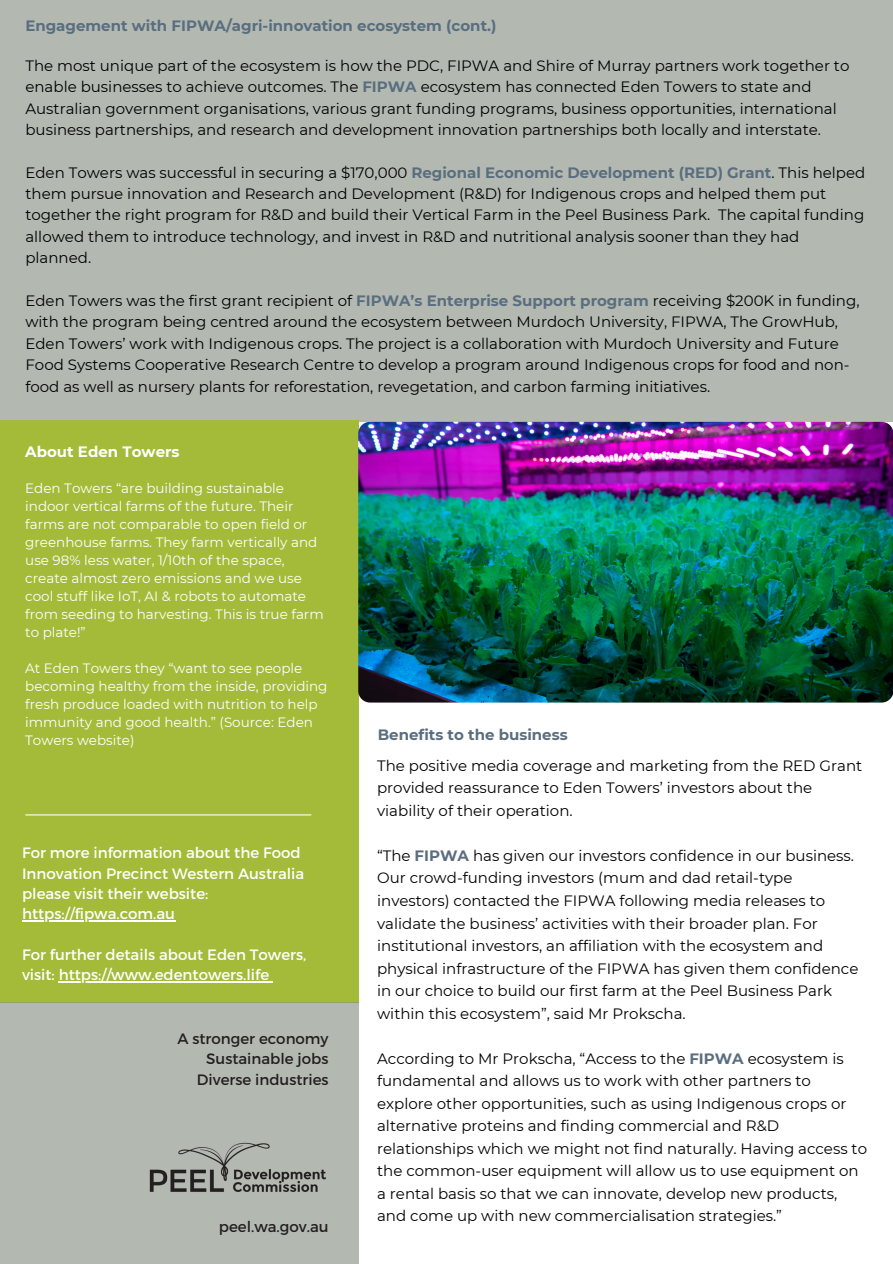
<style>
.page{position:relative;width:893px;height:1264px;background:#fff}
.page>*{position:absolute;margin:0;border:0;box-sizing:border-box;transform-origin:0 0}
.t1{font:15px/22.5px "Montserrat";color:#000}
.t2{font:15px/20.2px "Montserrat";color:#fff}
.t3{font:700 15px "Montserrat";color:#5a6e7f}
.t4{font:15px "Montserrat";color:#231f20}
.t5{font:700 15px "Montserrat";color:#fff}
.t6{font:13.5px/18px "Montserrat";color:#fff}
.s1{font-weight:700;color:#5a6e7f}
</style>
<div class="page">
<div style="left:0;top:0;width:892px;height:422px;background:#b3b9b1"></div>
<div style="left:0;top:420px;width:358px;height:582px;background:#a4bb3a"></div>
<div style="left:0;top:1002px;width:358px;height:261px;background:#b3b9b1"></div>
<img style="left:358px;top:422px;width:534px;height:280px;border-radius:12px">
<hr style="left:25px;top:814px;width:286px;height:1px;background:#fff">
<img style="left:149px;top:1142px;width:177px;height:50px">
<hr style="left:22px;top:920px;width:153px;height:1px;background:#fff">
<hr style="left:59px;top:980px;width:210px;height:2px;background:#fff">
<p class="t3" style="left:25px;top:16px;width:472px">Engagement with FIPWA/agri-innovation ecosystem (cont.)</p>
<p class="t1" style="left:25px;top:55px;width:825px;line-height:21.3px">The most unique part of the ecosystem is how the PDC, FIPWA and Shire of Murray partners work together to enable businesses to achieve outcomes. The <span class="s1">FIPWA</span> ecosystem has connected Eden Towers to state and Australian government organisations, various grant funding programs, business opportunities, international business partnerships, and research and development innovation partnerships both locally and interstate.</p>
<p class="t1" style="left:25px;top:162px;width:841px;line-height:21.3px">Eden Towers was successful in securing a $170,000 <span class="s1">Regional Economic Development (RED) Grant</span>. This helped them pursue innovation and Research and Development (R&amp;D) for Indigenous crops and helped them put together the right program for R&amp;D and build their Vertical Farm in the Peel Business Park. The capital funding allowed them to introduce technology, and invest in R&amp;D and nutritional analysis sooner than they had planned.</p>
<p class="t1" style="left:25px;top:290px;width:835px;line-height:21.3px">Eden Towers was the first grant recipient of <span class="s1">FIPWA’s Enterprise Support program</span> receiving $200K in funding, with the program being centred around the ecosystem between Murdoch University, FIPWA, The GrowHub, Eden Towers’ work with Indigenous crops. The project is a collaboration with Murdoch University and Future Food Systems Cooperative Research Centre to develop a program around Indigenous crops for food and non&shy;food as well as nursery plants for reforestation, revegetation, and carbon farming initiatives.</p>
<p class="t5" style="left:25px;top:443px;width:156px">About Eden Towers</p>
<p class="t6" style="left:25px;top:479px;width:300px">Eden Towers “are building sustainable indoor vertical farms of the future. Their farms are not comparable to open field or greenhouse farms. They farm vertically and use 98% less water, 1/10th of the space, create almost zero emissions and we use cool stuff like IoT, AI &amp; robots to automate from seeding to harvesting. This is true farm to plate!”</p>
<p class="t6" style="left:25px;top:659px;width:304px">At Eden Towers they “want to see people becoming healthy from the inside, providing fresh produce loaded with nutrition to help immunity and good health.” (Source: Eden Towers website)</p>
<p class="t2" style="left:22px;top:842px;width:284px">For more information about the Food<br>Innovation Precinct Western Australia please visit their website: https://fipwa.com.au</p>
<p class="t2" style="left:22px;top:943px;width:286px">For further details about Eden Towers, visit: https://www.edentowers.life</p>
<p class="t4" style="left:177px;top:1029px;width:153px">A stronger economy</p>
<p class="t4" style="left:206px;top:1049px;width:124px">Sustainable jobs</p>
<p class="t4" style="left:197px;top:1069px;width:133px">Diverse industries</p>
<p class="t4" style="left:219px;top:1217px;width:111px">peel.wa.gov.au</p>
<p class="t3" style="left:378px;top:725px;width:191px">Benefits to the business</p>
<p class="t1" style="left:377px;top:754px;width:486px">The positive media coverage and marketing from the RED Grant provided reassurance to Eden Towers’ investors about the viability of their operation.</p>
<p class="t1" style="left:377px;top:844px;width:483px">“The <span class="s1">FIPWA</span> has given our investors confidence in our business.<br>Our crowd-funding investors (mum and dad retail-type investors) contacted the FIPWA following media releases to validate the business’ activities with their broader plan. For institutional investors, an affiliation with the ecosystem and physical infrastructure of the FIPWA has given them confidence in our choice to build our first farm at the Peel Business Park within this ecosystem”, said Mr Prokscha.</p>
<p class="t1" style="left:377px;top:1046px;width:491px">According to Mr Prokscha, “Access to the <span class="s1">FIPWA</span> ecosystem is fundamental and allows us to work with other partners to explore other opportunities, such as using Indigenous crops or alternative proteins and finding commercial and R&amp;D relationships which we might not find naturally. Having access to the common-user equipment will allow us to use equipment on a rental basis so that we can innovate, develop new products, and come up with new commercialisation strategies.”</p>
</div>
